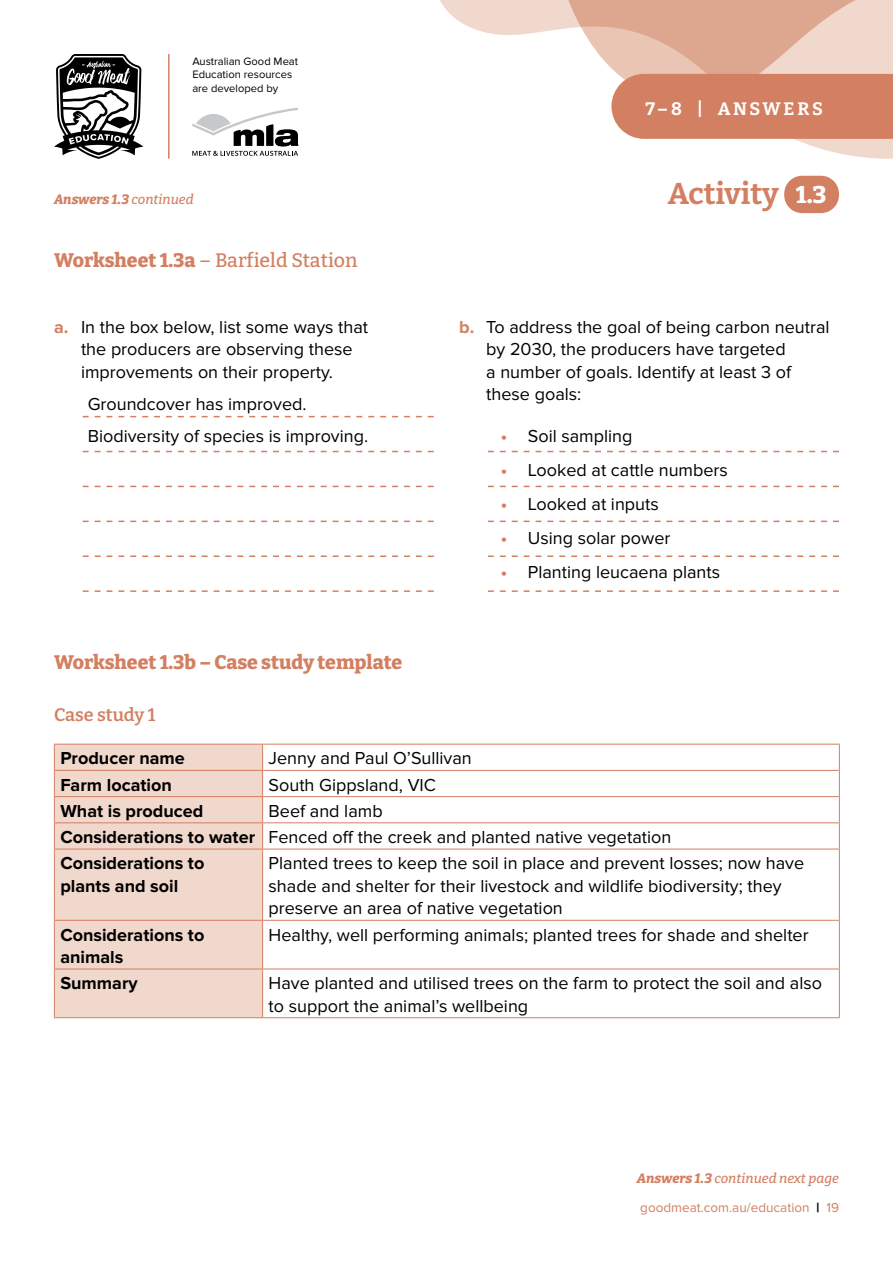
<style>
.page{position:relative;width:893px;height:1263px;background:#fff}
.page>*{position:absolute;margin:0;border:0;box-sizing:border-box;transform-origin:0 0}
.t1{font:700 30px "Bitter";letter-spacing:-.005em;color:#d37f61}
.t2{font:800 19.5px "Bitter";color:#d37f61}
.t3{font:500 19.5px "Bitter";color:#d37f61}
.t4{font:18px/22.5px "Proxima Nova";color:#000}
.t5{font:700 18px/22.5px "Proxima Nova";color:#000}
.t6{font:700 18px "Bitter";letter-spacing:.145em;color:#fff}
.t7{font:600 18px "Bitter";color:#d37f61}
.t8{font:13.5px "Proxima Nova";color:#d37f61}
.t9{font:italic 500 13.5px "Bitter";color:#d37f61}
.t10{font:italic 800 13.5px "Bitter";letter-spacing:-.01em;color:#d37f61}
.t11{font:11.1px/13.5px "Proxima Nova";color:#000}
.s1{font-weight:500}
.s2{font-weight:800}
.s3{font-weight:800;font-size:24px;color:#fff}
.s4{font-weight:700;color:#d37f61}
.s5{font-weight:700}
.s6{font-family:"Proxima Nova Extrabld";color:#000}
</style>
<div class="page">
<svg style="left:440px;top:0;width:453px;height:159px"></svg>
<svg style="left:561px;top:0;width:332px;height:139px;background:#e1ab96"></svg>
<svg style="left:54px;top:54px;width:89px;height:105px"></svg>
<hr style="left:168px;top:54px;width:2px;height:105px;background:#d37f61">
<svg style="left:192px;top:108px;width:107px;height:48px"></svg>
<div style="left:784px;top:176px;width:55px;height:37px;background:#d37f61;border-radius:18px"></div>
<svg style="left:83px;top:416px;width:351px;height:1px"></svg>
<svg style="left:83px;top:590px;width:351px;height:2px"></svg>
<svg style="left:488px;top:590px;width:351px;height:2px"></svg>
<svg style="left:83px;top:451px;width:351px;height:1px"></svg>
<svg style="left:488px;top:451px;width:351px;height:1px"></svg>
<svg style="left:83px;top:486px;width:351px;height:1px"></svg>
<svg style="left:488px;top:486px;width:351px;height:1px"></svg>
<svg style="left:83px;top:521px;width:351px;height:1px"></svg>
<svg style="left:488px;top:521px;width:351px;height:1px"></svg>
<svg style="left:83px;top:555px;width:351px;height:2px"></svg>
<svg style="left:488px;top:555px;width:351px;height:2px"></svg>
<div style="left:55px;top:745px;width:207px;height:272px;background:#f1d8cc"></div>
<svg style="left:54px;top:745px;width:1px;height:104px"></svg>
<hr style="left:54px;top:849px;width:1px;height:71px;background:#d37f61">
<hr style="left:54px;top:921px;width:1px;height:48px;background:#d37f61">
<hr style="left:54px;top:969px;width:1px;height:48px;background:#d37f61">
<hr style="left:54px;top:744px;width:209px;height:1px;background:#d37f61">
<hr style="left:54px;top:770px;width:209px;height:1px;background:#d37f61">
<hr style="left:54px;top:796px;width:209px;height:1px;background:#d37f61">
<hr style="left:54px;top:822px;width:209px;height:1px;background:#d37f61">
<hr style="left:54px;top:849px;width:209px;height:1px;background:#d37f61">
<hr style="left:54px;top:920px;width:209px;height:1px;background:#d37f61">
<hr style="left:54px;top:969px;width:209px;height:1px;background:#d37f61">
<hr style="left:54px;top:1017px;width:209px;height:1px;background:#d37f61">
<svg style="left:262px;top:744px;width:1px;height:105px"></svg>
<hr style="left:262px;top:849px;width:1px;height:71px;background:#d37f61">
<hr style="left:262px;top:921px;width:1px;height:48px;background:#d37f61">
<hr style="left:262px;top:969px;width:1px;height:48px;background:#d37f61">
<hr style="left:263px;top:744px;width:577px;height:1px;background:#d37f61">
<svg style="left:839px;top:744px;width:1px;height:105px"></svg>
<hr style="left:839px;top:849px;width:1px;height:71px;background:#d37f61">
<hr style="left:839px;top:921px;width:1px;height:48px;background:#d37f61">
<hr style="left:839px;top:969px;width:1px;height:48px;background:#d37f61">
<hr style="left:263px;top:770px;width:577px;height:1px;background:#d37f61">
<hr style="left:263px;top:796px;width:577px;height:1px;background:#d37f61">
<hr style="left:263px;top:822px;width:577px;height:1px;background:#d37f61">
<hr style="left:263px;top:849px;width:577px;height:1px;background:#d37f61">
<hr style="left:263px;top:920px;width:577px;height:1px;background:#d37f61">
<hr style="left:263px;top:969px;width:577px;height:1px;background:#d37f61">
<hr style="left:263px;top:1017px;width:577px;height:1px;background:#d37f61">
<p class="t11" style="left:192px;top:55px;width:107px">Australian Good Meat<br>Education resources are developed by</p>
<p class="t10" style="left:54px;top:191px;width:141px">Answers 1.3 <span class="s1">continued</span></p>
<p class="t3" style="left:54px;top:248px;width:305px"><span class="s2">Worksheet 1.3a</span> – Barfield Station</p>
<p class="t6" style="left:645px;top:97px;width:179px">7–8 | ANSWERS</p>
<h1 class="t1" style="left:668px;top:175px;width:160px">Activity <span class="s3">1.3</span></h1>
<p class="t4" style="left:81px;top:316px;width:289px;text-indent:-27px"><span class="s4">a.</span> In the box below, list some ways that the producers are observing these improvements on their property.</p>
<p class="t4" style="left:486px;top:316px;width:345px;text-indent:-27px"><span class="s4">b.</span> To address the goal of being carbon neutral by 2030, the producers have targeted<br>a number of goals. Identify at least 3 of these goals:</p>
<p class="t4" style="left:88px;top:388px;width:282px;line-height:32.2px">Groundcover has improved.<br>Biodiversity of species is improving.</p>
<p class="t4" style="left:501px;top:425px;width:133px"><span class="s4">•</span> Soil sampling</p>
<p class="t4" style="left:501px;top:459px;width:229px"><span class="s4">•</span> Looked at cattle numbers</p>
<p class="t4" style="left:501px;top:493px;width:159px"><span class="s4">•</span> Looked at inputs</p>
<p class="t4" style="left:501px;top:527px;width:171px"><span class="s4">•</span> Using solar power</p>
<p class="t4" style="left:501px;top:561px;width:221px"><span class="s4">•</span> Planting leucaena plants</p>
<p class="t2" style="left:54px;top:649px;width:350px">Worksheet 1.3b – Case study template</p>
<p class="t7" style="left:54px;top:703px;width:103px">Case study 1</p>
<p class="t5" style="left:60px;top:747px;width:126px">Producer name</p>
<p class="t4" style="left:269px;top:747px;width:205px">Jenny and Paul O’Sullivan</p>
<p class="t5" style="left:60px;top:774px;width:113px">Farm location</p>
<p class="t4" style="left:269px;top:774px;width:169px">South Gippsland, VIC</p>
<p class="t5" style="left:60px;top:800px;width:144px">What is produced</p>
<p class="t4" style="left:60px;top:798px;width:613px;line-height:26.2px;text-indent:208px">Beef and lamb<br><span class="s5">Considerations to water</span> Fenced off the creek and planted native vegetation<br><span class="s5">Considerations to</span></p>
<p class="t5" style="left:60px;top:875px;width:119px">plants and soil</p>
<p class="t4" style="left:269px;top:852px;width:537px">Planted trees to keep the soil in place and prevent losses; now have shade and shelter for their livestock and wildlife biodiversity; they preserve an area of native vegetation</p>
<p class="t5" style="left:60px;top:924px;width:146px">Considerations to animals</p>
<p class="t4" style="left:269px;top:923px;width:542px">Healthy, well performing animals; planted trees for shade and shelter</p>
<p class="t5" style="left:60px;top:972px;width:79px">Summary</p>
<p class="t4" style="left:269px;top:972px;width:555px">Have planted and utilised trees on the farm to protect the soil and also to support the animal’s wellbeing</p>
<p class="t9" style="left:637px;top:1170px;width:203px"><span class="s2">Answers 1.3</span> continued next page</p>
<p class="t8" style="left:640px;top:1199px;width:200px">goodmeat.com.au/education <span class="s6">|</span> 19</p>
</div>
